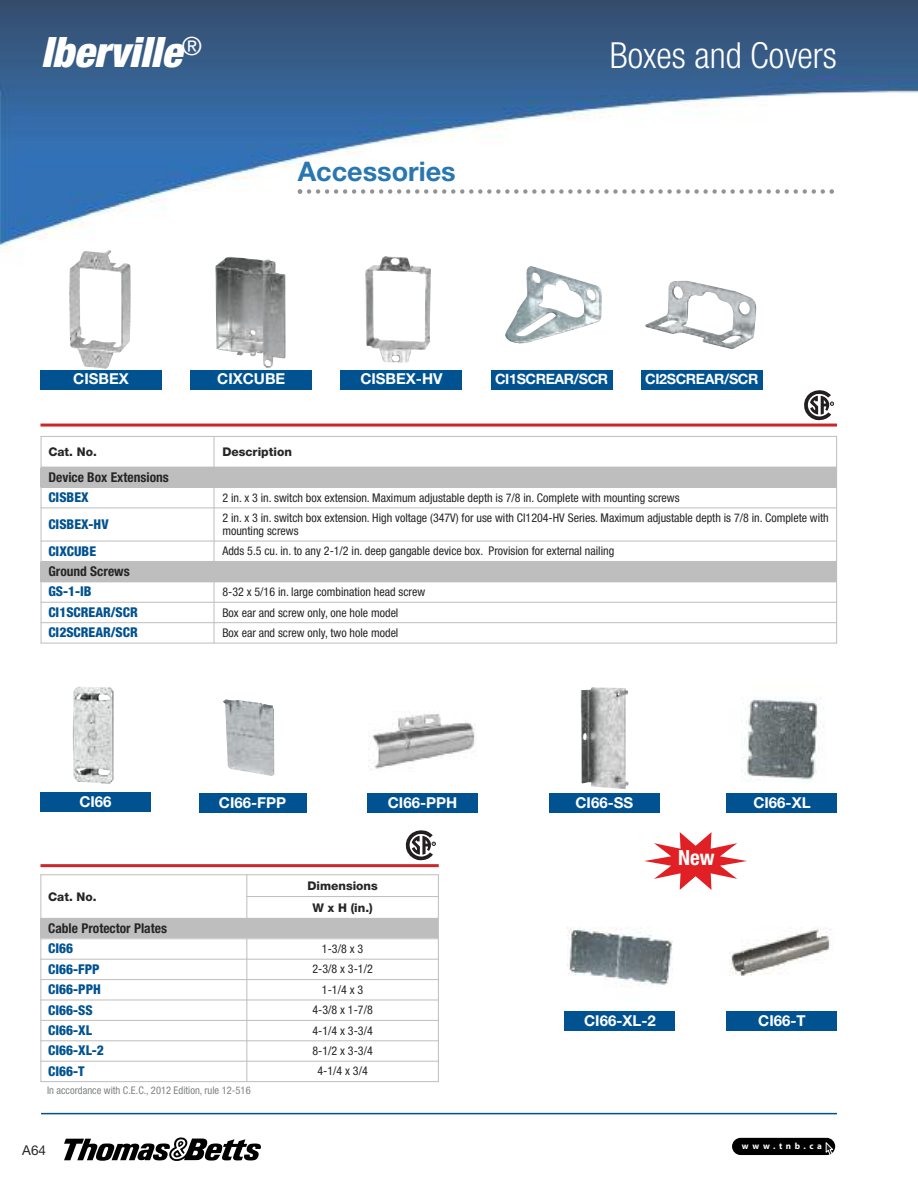
<style>
.page{position:relative;width:918px;height:1188px;background:#fff}
.page>*{position:absolute;margin:0;border:0;box-sizing:border-box;transform-origin:0 0}
.t1{font:italic 900 condensed 42px "Helvetica Neue LT Std";color:#fff}
.t2{font:300 condensed 36px "Helvetica Neue LT Std";color:#fff}
.t3{font:700 27px "Helvetica Neue LT Std";color:#2977b1}
.t4{font:700 condensed 21px "Helvetica Neue LT Std";color:#fff}
.t5{font:700 15px "Helvetica Neue LT Std";color:#fff}
.t6{font:700 14.25px "Helvetica Neue LT Std";letter-spacing:-.025em;color:#fff}
.t7{font:800 condensed 13.5px "Helvetica Neue LT Std";color:#005291}
.t8{font:700 condensed 13.5px "Helvetica Neue LT Std";color:#272627}
.t9{font:13.5px "Helvetica Neue LT Std";color:#272627}
.t10{font:condensed 12px/13.5px "Helvetica Neue LT Std";color:#272627}
.t11{font:800 12px/21.8px "Helvetica Neue LT Std";color:#272627;text-align:center}
.t12{font:condensed 10.5px "Helvetica Neue LT Std";color:#7f8184}
.t13{font:700 9px "Myriad Pro";letter-spacing:.405em;color:#fff}
</style>
<div class="page">
<img style="left:0;top:0;width:918px;height:252px">
<hr style="left:41px;top:1113px;width:796px;height:1px;background:#005291">
<svg style="left:64px;top:1137px;width:197px;height:24px"></svg>
<div style="left:732px;top:1138px;width:103px;height:17px;background:#000;border-radius:9px"></div>
<svg style="left:826px;top:1143px;width:7px;height:12px"></svg>
<img style="left:493px;top:250px;width:118px;height:94px">
<img style="left:505px;top:266px;width:97px;height:77px">
<img style="left:643px;top:249px;width:118px;height:61px">
<img style="left:645px;top:281px;width:111px;height:68px">
<img style="left:192px;top:251px;width:118px;height:1px">
<img style="left:215px;top:256px;width:71px;height:112px">
<img style="left:40px;top:248px;width:119px;height:4px">
<img style="left:69px;top:250px;width:62px;height:119px">
<img style="left:365px;top:256px;width:66px;height:107px">
<div style="left:491px;top:370px;width:121px;height:20px;background:#005291"></div>
<div style="left:641px;top:370px;width:121px;height:20px;background:#005291"></div>
<div style="left:341px;top:370px;width:121px;height:20px;background:#005291"></div>
<div style="left:191px;top:370px;width:121px;height:20px;background:#005291"></div>
<div style="left:40px;top:370px;width:122px;height:20px;background:#005291"></div>
<img style="left:741px;top:697px;width:83px;height:84px">
<div style="left:727px;top:793px;width:110px;height:20px;background:#005291"></div>
<img style="left:568px;top:927px;width:105px;height:59px">
<div style="left:565px;top:1012px;width:110px;height:19px;background:#005291"></div>
<img style="left:730px;top:927px;width:102px;height:49px">
<div style="left:727px;top:1012px;width:110px;height:19px;background:#005291"></div>
<svg style="left:298px;top:189px;width:536px;height:5px"></svg>
<svg style="left:644px;top:832px;width:103px;height:58px"></svg>
<div style="left:41px;top:467px;width:796px;height:20px;background:#bebebe"></div>
<div style="left:41px;top:561px;width:796px;height:21px;background:#bebebe"></div>
<hr style="left:41px;top:436px;width:1px;height:207px;background:#bebebe">
<hr style="left:214px;top:436px;width:1px;height:31px;background:#bebebe">
<hr style="left:214px;top:487px;width:1px;height:75px;background:#bebebe">
<hr style="left:214px;top:581px;width:1px;height:62px;background:#bebebe">
<hr style="left:836px;top:436px;width:1px;height:207px;background:#bebebe">
<hr style="left:41px;top:436px;width:796px;height:1px;background:#bebebe">
<hr style="left:41px;top:487px;width:796px;height:1px;background:#bebebe">
<hr style="left:41px;top:508px;width:796px;height:1px;background:#bebebe">
<hr style="left:41px;top:541px;width:796px;height:1px;background:#bebebe">
<hr style="left:41px;top:602px;width:796px;height:1px;background:#bebebe">
<hr style="left:41px;top:622px;width:796px;height:1px;background:#bebebe">
<hr style="left:41px;top:643px;width:796px;height:1px;background:#bebebe">
<hr style="left:40px;top:424px;width:797px;height:3px;background:#cc262b">
<svg style="left:804px;top:390px;width:30px;height:30px"></svg>
<img style="left:73px;top:687px;width:41px;height:97px">
<img style="left:581px;top:687px;width:48px;height:102px">
<img style="left:223px;top:699px;width:51px;height:77px">
<img style="left:369px;top:713px;width:106px;height:57px">
<hr style="left:40px;top:864px;width:399px;height:3px;background:#cc262b">
<svg style="left:406px;top:830px;width:30px;height:30px"></svg>
<div style="left:40px;top:918px;width:398px;height:21px;background:#bebebe"></div>
<hr style="left:40px;top:874px;width:1px;height:208px;background:#bebebe">
<hr style="left:246px;top:874px;width:1px;height:45px;background:#bebebe">
<hr style="left:246px;top:938px;width:1px;height:144px;background:#bebebe">
<hr style="left:438px;top:874px;width:1px;height:208px;background:#bebebe">
<hr style="left:40px;top:874px;width:399px;height:1px;background:#bebebe">
<hr style="left:246px;top:896px;width:193px;height:1px;background:#bebebe">
<hr style="left:40px;top:959px;width:399px;height:1px;background:#bebebe">
<hr style="left:40px;top:979px;width:399px;height:1px;background:#bebebe">
<hr style="left:40px;top:1000px;width:399px;height:1px;background:#bebebe">
<hr style="left:40px;top:1020px;width:399px;height:1px;background:#bebebe">
<hr style="left:40px;top:1040px;width:399px;height:1px;background:#bebebe">
<hr style="left:40px;top:1061px;width:399px;height:1px;background:#bebebe">
<hr style="left:40px;top:1081px;width:399px;height:1px;background:#bebebe">
<div style="left:40px;top:792px;width:111px;height:20px;background:#005291"></div>
<div style="left:549px;top:793px;width:111px;height:20px;background:#005291"></div>
<div style="left:199px;top:793px;width:108px;height:20px;background:#005291"></div>
<div style="left:367px;top:793px;width:111px;height:20px;background:#005291"></div>
<h1 class="t1" style="left:41px;top:38px;width:162px">Iberville<sup>®</sup></h1>
<h2 class="t2" style="left:610px;top:42px;width:229px">Boxes and Covers</h2>
<h3 class="t3" style="left:298px;top:161px;width:159px">Accessories</h3>
<p class="t5" style="left:73px;top:374px;width:57px">CISBEX</p>
<p class="t5" style="left:217px;top:374px;width:70px">CIXCUBE</p>
<p class="t5" style="left:360px;top:374px;width:84px">CISBEX-HV</p>
<p class="t6" style="left:495px;top:374px;width:115px">CI1SCREAR/SCR</p>
<p class="t6" style="left:645px;top:374px;width:115px">CI2SCREAR/SCR</p>
<p class="t11" style="left:48px;top:442px;width:50px">Cat. No.</p>
<p class="t11" style="left:222px;top:442px;width:71px">Description</p>
<p class="t8" style="left:48px;top:472px;width:122px">Device Box Extensions</p>
<p class="t7" style="left:48px;top:492px;width:42px">CISBEX</p>
<p class="t10" style="left:222px;top:492px;width:459px">2 in. x 3 in. switch box extension. Maximum adjustable depth is 7/8 in. Complete with mounting screws</p>
<p class="t7" style="left:48px;top:519px;width:62px">CISBEX-HV</p>
<p class="t10" style="left:222px;top:512px;width:608px">2 in. x 3 in. switch box extension. High voltage (347V) for use with CI1204-HV Series. Maximum adjustable depth is 7/8 in. Complete with mounting screws</p>
<p class="t7" style="left:48px;top:546px;width:49px">CIXCUBE</p>
<p class="t10" style="left:222px;top:545px;width:393px">Adds 5.5 cu. in. to any 2-1/2 in. deep gangable device box. Provision for external nailing</p>
<p class="t8" style="left:48px;top:566px;width:83px">Ground Screws</p>
<p class="t7" style="left:48px;top:587px;width:45px">GS-1-IB</p>
<p class="t10" style="left:222px;top:586px;width:204px">8-32 x 5/16 in. large combination head screw</p>
<p class="t7" style="left:48px;top:607px;width:91px">CI1SCREAR/SCR</p>
<p class="t10" style="left:222px;top:607px;width:178px">Box ear and screw only, one hole model</p>
<p class="t7" style="left:48px;top:628px;width:91px">CI2SCREAR/SCR</p>
<p class="t10" style="left:222px;top:627px;width:178px">Box ear and screw only, two hole model</p>
<p class="t5" style="left:79px;top:796px;width:34px">CI66</p>
<p class="t5" style="left:219px;top:797px;width:69px">CI66-FPP</p>
<p class="t5" style="left:388px;top:797px;width:71px">CI66-PPH</p>
<p class="t5" style="left:575px;top:797px;width:59px">CI66-SS</p>
<h3 class="t4" style="left:678px;top:851px;width:38px">New</h3>
<p class="t5" style="left:753px;top:797px;width:59px">CI66-XL</p>
<p class="t11" style="left:48px;top:887px;width:50px">Cat. No.</p>
<p class="t11" style="left:307px;top:876px;width:72px">Dimensions<br>W x H (in.)</p>
<p class="t8" style="left:48px;top:923px;width:120px">Cable Protector Plates</p>
<p class="t7" style="left:48px;top:944px;width:27px">CI66</p>
<p class="t10" style="left:322px;top:943px;width:43px">1-3/8 x 3</p>
<p class="t7" style="left:48px;top:964px;width:53px">CI66-FPP</p>
<p class="t10" style="left:312px;top:963px;width:62px">2-3/8 x 3-1/2</p>
<p class="t7" style="left:48px;top:985px;width:54px">CI66-PPH</p>
<p class="t10" style="left:322px;top:984px;width:43px">1-1/4 x 3</p>
<p class="t7" style="left:48px;top:1005px;width:46px">CI66-SS</p>
<p class="t10" style="left:312px;top:1004px;width:62px">4-3/8 x 1-7/8</p>
<p class="t7" style="left:48px;top:1025px;width:45px">CI66-XL</p>
<p class="t10" style="left:312px;top:1025px;width:62px">4-1/4 x 3-3/4</p>
<p class="t7" style="left:48px;top:1046px;width:57px">CI66-XL-2</p>
<p class="t10" style="left:312px;top:1045px;width:62px">8-1/2 x 3-3/4</p>
<p class="t7" style="left:48px;top:1066px;width:38px">CI66-T</p>
<p class="t10" style="left:317px;top:1065px;width:52px">4-1/4 x 3/4</p>
<p class="t12" style="left:47px;top:1087px;width:205px">In accordance with C.E.C., 2012 Edition, rule 12-516</p>
<p class="t9" style="left:22px;top:1145px;width:25px">A64</p>
<p class="t5" style="left:584px;top:1015px;width:73px">CI66-XL-2</p>
<p class="t5" style="left:758px;top:1015px;width:49px">CI66-T</p>
<p class="t13" style="left:742px;top:1143px;width:81px">www.tnb.ca</p>
</div>
